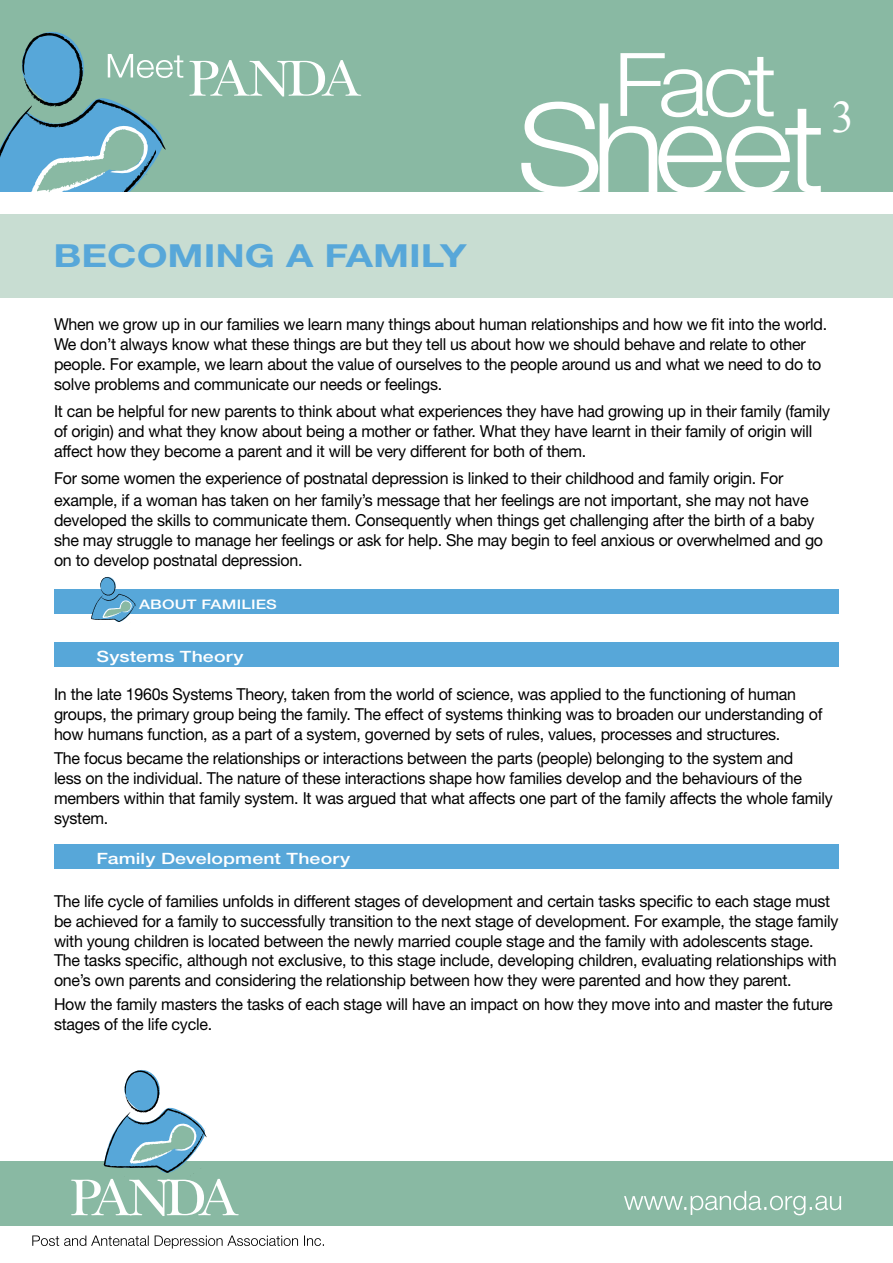
<style>
.page{position:relative;width:893px;height:1263px;background:#fff}
.page>*{position:absolute;margin:0;border:0;box-sizing:border-box;transform-origin:0 0}
.t1{font:300 123.9px "Helvetica Neue";letter-spacing:-.075em;color:#fff;scale:1.11 1}
.t2{font:300 87.9px "Helvetica Neue";color:#fff;scale:1.11 1}
.t3{font:45px "Times New Roman";color:#fff}
.t4{font:700 31.8px "Helvetica Neue";color:#57a7d9;scale:1.25 1}
.t5{font:16.5px/19.8px "Helvetica Neue";letter-spacing:-.015em;color:#000}
.t6{font:500 15.6px "Helvetica Neue";letter-spacing:.005em;color:#fff;scale:1.25 1}
.t7{font:500 13.2px "Helvetica Neue";letter-spacing:.01em;color:#fff;scale:1.25 1}
</style>
<div class="page">
<div style="left:0;top:1161px;width:893px;height:65px;background:#89b9a3"></div>
<svg style="left:624px;top:1191px;width:217px;height:24px"></svg>
<svg style="left:32px;top:1235px;width:292px;height:13px"></svg>
<div style="left:0;top:0;width:893px;height:191px;background:#89b9a3"></div>
<svg style="left:189px;top:60px;width:172px;height:36px"></svg>
<svg style="left:0;top:32px;width:183px;height:160px"></svg>
<div style="left:0;top:214px;width:893px;height:83px;background:#c8ddd2"></div>
<svg style="left:71px;top:1070px;width:168px;height:146px"></svg>
<div style="left:54px;top:590px;width:785px;height:24px;background:#57a7d9"></div>
<svg style="left:91px;top:577px;width:46px;height:45px"></svg>
<div style="left:54px;top:642px;width:785px;height:24px;background:#57a7d9"></div>
<div style="left:54px;top:844px;width:785px;height:24px;background:#57a7d9"></div>
<h3 class="t4" style="left:54px;top:236px;width:332px">BECOMING A FAMILY</h3>
<h2 class="t2" style="left:613px;top:31px;width:149px">Fact</h2>
<h1 class="t1" style="left:516px;top:72px;width:280px">Sheet</h1>
<h3 class="t3" style="left:831px;top:87px;width:24px">3</h3>
<p class="t5" style="left:54px;top:314px;width:775px">When we grow up in our families we learn many things about human relationships and how we fit into the world.<br>We don’t always know what these things are but they tell us about how we should behave and relate to other people. For example, we learn about the value of ourselves to the people around us and what we need to do to solve problems and communicate our needs or feelings.</p>
<p class="t5" style="left:54px;top:401px;width:778px">It can be helpful for new parents to think about what experiences they have had growing up in their family (family of origin) and what they know about being a mother or father. What they have learnt in their family of origin will affect how they become a parent and it will be very different for both of them.</p>
<p class="t5" style="left:54px;top:466px;width:756px;line-height:22.8px">For some women the experience of postnatal depression is linked to their childhood and family origin. For example, if a woman has taken on her family’s message that her feelings are not important, she may not have</p>
<p class="t5" style="left:54px;top:510px;width:771px">developed the skills to communicate them. Consequently when things get challenging after the birth of a baby she may struggle to manage her feelings or ask for help. She may begin to feel anxious or overwhelmed and go on to develop postnatal depression.</p>
<p class="t7" style="left:139px;top:596px;width:112px">About families</p>
<p class="t6" style="left:97px;top:647px;width:119px">Systems Theory</p>
<p class="t5" style="left:54px;top:684px;width:770px">In the late 1960s Systems Theory, taken from the world of science, was applied to the functioning of human groups, the primary group being the family. The effect of systems thinking was to broaden our understanding of how humans function, as a part of a system, governed by sets of rules, values, processes and structures.</p>
<p class="t5" style="left:54px;top:748px;width:780px">The focus became the relationships or interactions between the parts (people) belonging to the system and<br>less on the individual. The nature of these interactions shape how families develop and the behaviours of the members within that family system. It was argued that what affects one part of the family affects the whole family system.</p>
<p class="t6" style="left:97px;top:849px;width:204px">Family Development Theory</p>
<p class="t5" style="left:54px;top:891px;width:786px">The life cycle of families unfolds in different stages of development and certain tasks specific to each stage must be achieved for a family to successfully transition to the next stage of development. For example, the stage family with young children is located between the newly married couple stage and the family with adolescents stage.<br>The tasks specific, although not exclusive, to this stage include, developing children, evaluating relationships with one’s own parents and considering the relationship between how they were parented and how they parent.</p>
<p class="t5" style="left:54px;top:994px;width:780px">How the family masters the tasks of each stage will have an impact on how they move into and master the future stages of the life cycle.</p>
</div>
